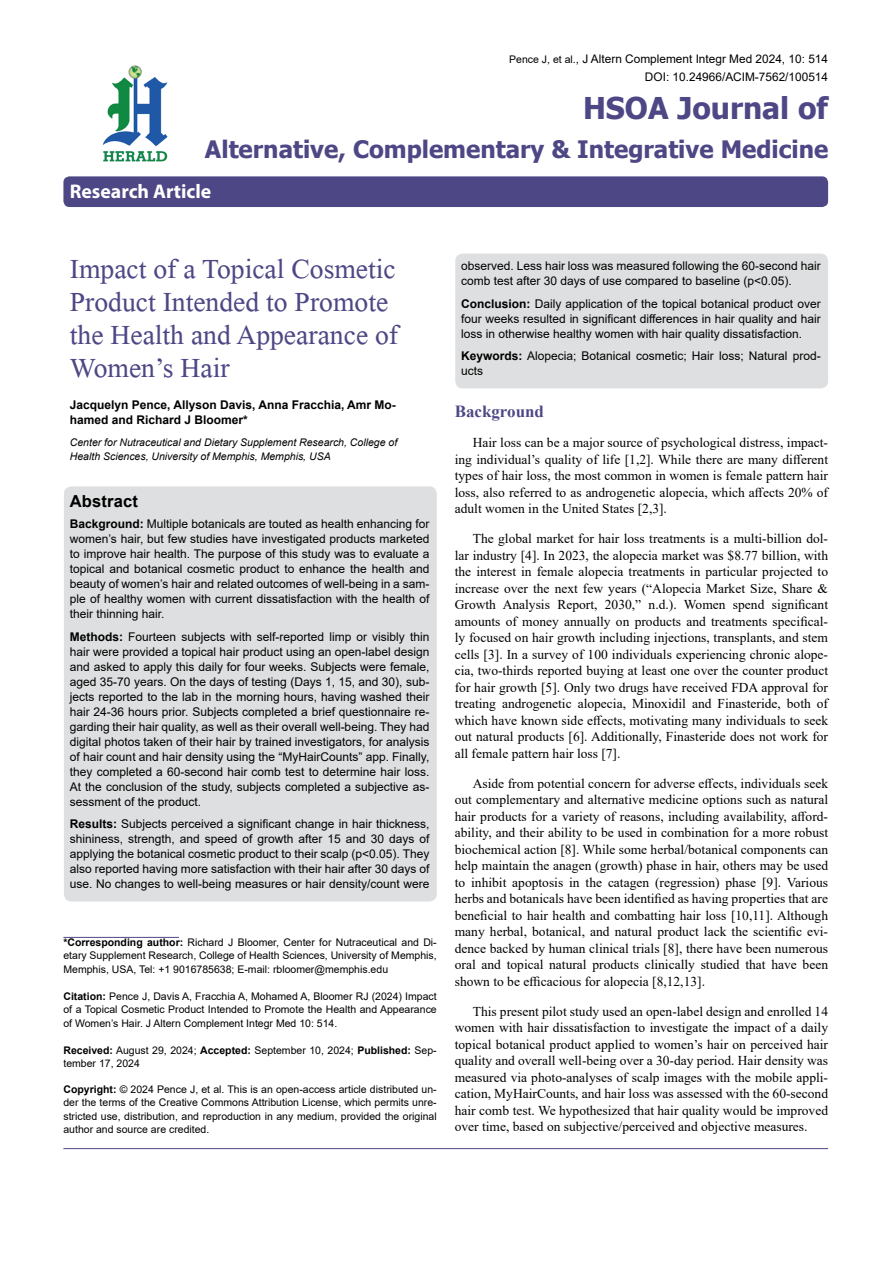
<style>
.page{position:relative;width:893px;height:1263px;background:#fff}
.page>*{position:absolute;margin:0;border:0;box-sizing:border-box;transform-origin:0 0}
.t1{font:41.25px/33px "Microsoft Himalaya";color:#4d4785}
.t2{font:700 30px "Tahoma";color:#4d4785}
.t3{font:700 24px "Tahoma";color:#4d4785}
.t4{font:700 19.8px "Myriad Hebrew";color:#fff}
.t5{font:700 16.95px "Times New Roman";color:#4d4785}
.t6{font:700 16.65px "Arial";letter-spacing:.01em;color:#000}
.t7{font:13.5px/16.5px "Times New Roman";color:#000;text-align:justify}
.t8{font:12px/15px "Arial";color:#000;text-align:justify}
.t9{font:700 12px/15px "Arial";color:#000}
.t10{font:11.85px/18px "Arial";color:#000;text-align:right}
.t11{font:10.5px/13.5px "Arial";color:#000;text-align:justify}
.t12{font:italic 10.5px/13.5px "Arial";color:#000}
.s1{font-size:10.5px}
.s2{font-weight:700}
</style>
<div class="page">
<div style="left:63px;top:176px;width:765px;height:31px;background:#4d4785;border-radius:6px"></div>
<hr style="left:63px;top:937px;width:116px;height:1px;background:#4d4785">
<img style="left:102px;top:65px;width:66px;height:97px">
<hr style="left:63px;top:1148px;width:765px;height:1px;background:#4d4785">
<div style="left:64px;top:486px;width:373px;height:415px;background:#dedfe0;border-radius:8px"></div>
<div style="left:455px;top:254px;width:373px;height:134px;background:#dedfe0;border-radius:8px"></div>
<p class="t10" style="left:509px;top:49px;width:320px"><span class="s1">Pence J, et al.</span>, J Altern Complement Integr Med 2024, 10: 514<br>DOI: 10.24966/ACIM-7562/100514</p>
<h2 class="t2" style="left:583px;top:87px;width:247px">HSOA Journal of</h2>
<h3 class="t3" style="left:205px;top:132px;width:625px">Alternative, Complementary &amp; Integrative Medicine</h3>
<h3 class="t4" style="left:70px;top:180px;width:143px">Research Article</h3>
<h1 class="t1" style="left:70px;top:247px;width:330px">Impact of a Topical Cosmetic<br>Product Intended to Promote the Health and Appearance of<br>Women’s Hair</h1>
<p class="t9" style="left:70px;top:397px;width:328px">Jacquelyn Pence, Allyson Davis, Anna Fracchia, Amr Mo&shy;hamed and Richard J Bloomer*</p>
<p class="t12" style="left:70px;top:436px;width:329px">Center for Nutraceutical and Dietary Supplement Research, College of<br>Health Sciences, University of Memphis, Memphis, USA</p>
<p class="t6" style="left:70px;top:489px;width:70px">Abstract</p>
<p class="t8" style="left:70px;top:516px;width:361px"><span class="s2">Background:</span> Multiple botanicals are touted as health enhancing for women’s hair, but few studies have investigated products marketed to improve hair health. The purpose of this study was to evaluate a topical and botanical cosmetic product to enhance the health and beauty of women’s hair and related outcomes of well-being in a sam&shy;ple of healthy women with current dissatisfaction with the health of their thinning hair.</p>
<p class="t8" style="left:70px;top:629px;width:361px"><span class="s2">Methods:</span> Fourteen subjects with self-reported limp or visibly thin hair were provided a topical hair product using an open-label design and asked to apply this daily for four weeks. Subjects were female, aged 35-70 years. On the days of testing (Days 1, 15, and 30), sub&shy;jects reported to the lab in the morning hours, having washed their hair 24-36 hours prior. Subjects completed a brief questionnaire re&shy;garding their hair quality, as well as their overall well-being. They had digital photos taken of their hair by trained investigators, for analysis of hair count and hair density using the “MyHairCounts” app. Finally, they completed a 60-second hair comb test to determine hair loss.<br>At the conclusion of the study, subjects completed a subjective as&shy;sessment of the product.</p>
<p class="t8" style="left:70px;top:816px;width:361px"><span class="s2">Results:</span> Subjects perceived a significant change in hair thickness, shininess, strength, and speed of growth after 15 and 30 days of applying the botanical cosmetic product to their scalp (p&lt;0.05). They also reported having more satisfaction with their hair after 30 days of use. No changes to well-being measures or hair density/count were</p>
<p class="t11" style="left:63px;top:935px;width:375px"><span class="s2">*Corresponding author:</span> Richard J Bloomer, Center for Nutraceutical and Di&shy;etary Supplement Research, College of Health Sciences, University of Memphis, Memphis, USA, Tel: +1 9016785638; E-mail: rbloomer@memphis.edu</p>
<p class="t11" style="left:63px;top:989px;width:375px"><span class="s2">Citation:</span> Pence J, Davis A, Fracchia A, Mohamed A, Bloomer RJ (2024) Impact of a Topical Cosmetic Product Intended to Promote the Health and Appearance of Women’s Hair. J Altern Complement Integr Med 10: 514.</p>
<p class="t11" style="left:63px;top:1043px;width:375px"><span class="s2">Received:</span> August 29, 2024; <span class="s2">Accepted:</span> September 10, 2024; <span class="s2">Published:</span> Sep&shy;tember 17, 2024</p>
<p class="t11" style="left:63px;top:1082px;width:375px"><span class="s2">Copyright:</span> © 2024 Pence J, et al. This is an open-access article distributed un&shy;der the terms of the Creative Commons Attribution License, which permits unre&shy;stricted use, distribution, and reproduction in any medium, provided the original author and source are credited.</p>
<p class="t8" style="left:461px;top:259px;width:361px">observed. Less hair loss was measured following the 60-second hair comb test after 30 days of use compared to baseline (p&lt;0.05).</p>
<p class="t8" style="left:461px;top:296px;width:361px"><span class="s2">Conclusion:</span> Daily application of the topical botanical product over four weeks resulted in significant differences in hair quality and hair loss in otherwise healthy women with hair quality dissatisfaction.</p>
<p class="t8" style="left:461px;top:349px;width:361px"><span class="s2">Keywords:</span> Alopecia; Botanical cosmetic; Hair loss; Natural prod&shy;ucts</p>
<p class="t5" style="left:455px;top:399px;width:91px">Background</p>
<p class="t7" style="left:455px;top:434px;width:375px;text-indent:18px">Hair loss can be a major source of psychological distress, impact&shy;ing individual’s quality of life [1,2]. While there are many different types of hair loss, the most common in women is female pattern hair loss, also referred to as androgenetic alopecia, which affects 20% of adult women in the United States [2,3].</p>
<p class="t7" style="left:455px;top:530px;width:375px;text-indent:18px">The global market for hair loss treatments is a multi-billion dol&shy;lar industry [4]. In 2023, the alopecia market was $8.77 billion, with the interest in female alopecia treatments in particular projected to increase over the next few years (“Alopecia Market Size, Share &amp; Growth Analysis Report, 2030,” n.d.). Women spend significant amounts of money annually on products and treatments specifical&shy;ly focused on hair growth including injections, transplants, and stem cells [3]. In a survey of 100 individuals experiencing chronic alope&shy;cia, two-thirds reported buying at least one over the counter product for hair growth [5]. Only two drugs have received FDA approval for treating androgenetic alopecia, Minoxidil and Finasteride, both of which have known side effects, motivating many individuals to seek out natural products [6]. Additionally, Finasteride does not work for all female pattern hair loss [7].</p>
<p class="t7" style="left:455px;top:775px;width:375px;text-indent:18px">Aside from potential concern for adverse effects, individuals seek out complementary and alternative medicine options such as natural hair products for a variety of reasons, including availability, afford&shy;ability, and their ability to be used in combination for a more robust biochemical action [8]. While some herbal/botanical components can help maintain the anagen (growth) phase in hair, others may be used to inhibit apoptosis in the catagen (regression) phase [9]. Various herbs and botanicals have been identified as having properties that are beneficial to hair health and combatting hair loss [10,11]. Although many herbal, botanical, and natural product lack the scientific evi&shy;dence backed by human clinical trials [8], there have been numerous oral and topical natural products clinically studied that have been shown to be efficacious for alopecia [8,12,13].</p>
<p class="t7" style="left:455px;top:1003px;width:375px;text-indent:18px">This present pilot study used an open-label design and enrolled 14 women with hair dissatisfaction to investigate the impact of a daily topical botanical product applied to women’s hair on perceived hair quality and overall well-being over a 30-day period. Hair density was measured via photo-analyses of scalp images with the mobile appli&shy;cation, MyHairCounts, and hair loss was assessed with the 60-second hair comb test. We hypothesized that hair quality would be improved over time, based on subjective/perceived and objective measures.</p>
</div>
